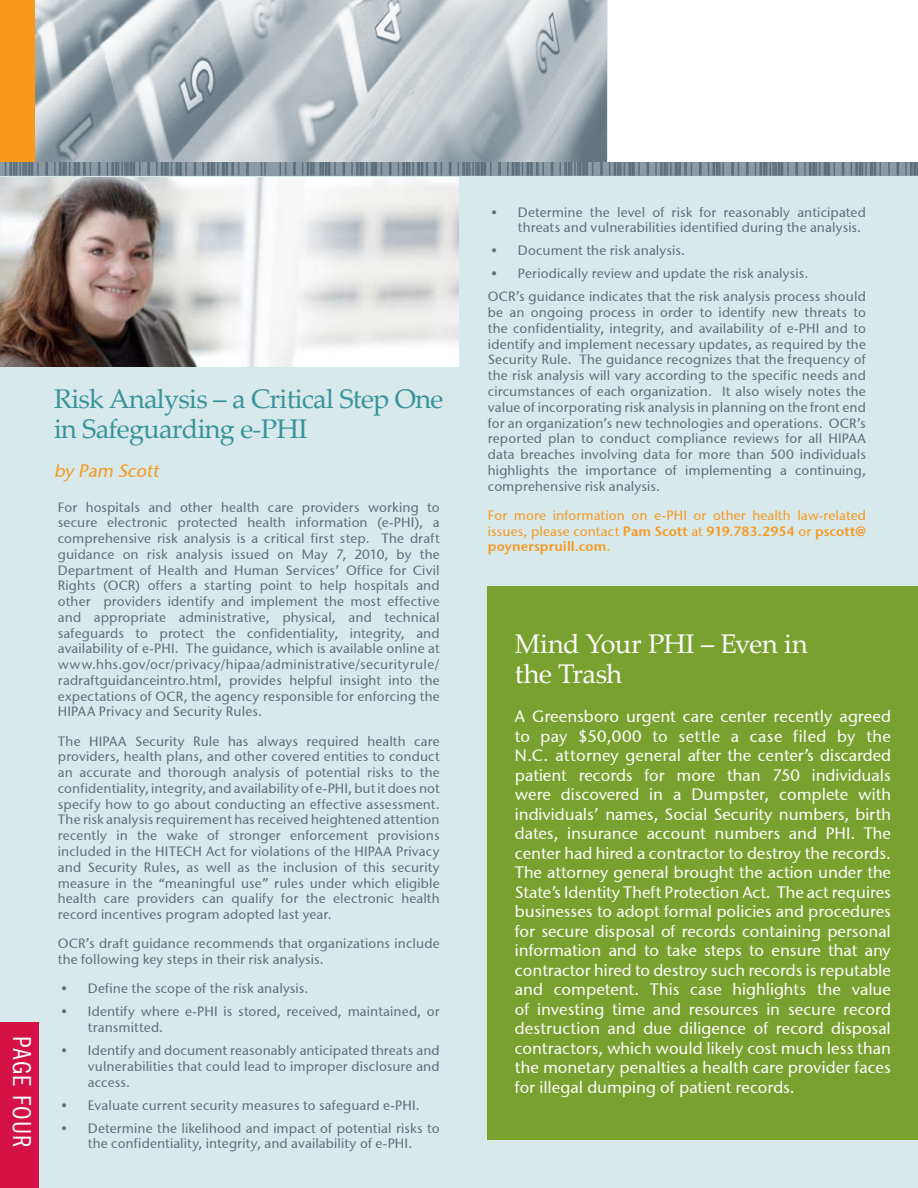
<style>
.page{position:relative;width:918px;height:1188px;background:#fff}
.page>*{position:absolute;margin:0;border:0;box-sizing:border-box;transform-origin:0 0}
.t1{font:27px/30px "Palatino Linotype";letter-spacing:-.025em;color:#38939b}
.t2{font:27px/30px "Palatino Linotype";letter-spacing:-.02em;color:#fff}
.t3{font:condensed 26.7px "Franklin Gothic";letter-spacing:.04em;color:#fff;scale:.9 1}
.t4{font:italic 18px "Stone Sans ITCTT Medium";color:#f8981d}
.t5{font:16.5px/19.5px "Stone Sans ITCTT Medium";color:#fff;text-align:justify}
.t6{font:13.5px/15.8px "Stone Sans ITCTT Medium";letter-spacing:.01em;color:#5c6f7b;text-align:justify}
.t7{font:13.5px/15.8px "Stone Sans Semi ITCTT";letter-spacing:.005em;color:#f8981d}
.t8{font:13.5px "Stone Sans ITCTT Medium";letter-spacing:.01em;color:#f8981d}
.s1{font-family:"Stone Sans ITCTT Medium"}
</style>
<div class="page">
<div style="left:0;top:164px;width:918px;height:1024px;background:#d7e9eb"></div>
<div style="left:0;top:1022px;width:38px;height:166px;background:#d31145"></div>
<div style="left:0;top:0;width:38px;height:168px;background:#f8981d"></div>
<hr style="left:606px;top:0;width:2px;height:176px;background:#ced4d7">
<img style="left:36px;top:0;width:570px;height:162px">
<div style="left:0;top:162px;width:918px;height:14px;background:#8d9aa3"></div>
<svg style="left:600px;top:162px;width:3px;height:14px"></svg>
<svg style="left:551px;top:162px;width:2px;height:14px"></svg>
<svg style="left:559px;top:162px;width:34px;height:14px"></svg>
<svg style="left:498px;top:162px;width:3px;height:14px"></svg>
<svg style="left:507px;top:162px;width:37px;height:14px"></svg>
<svg style="left:449px;top:162px;width:2px;height:14px"></svg>
<svg style="left:434px;top:162px;width:8px;height:14px"></svg>
<svg style="left:458px;top:162px;width:34px;height:14px"></svg>
<svg style="left:699px;top:162px;width:3px;height:14px"></svg>
<svg style="left:708px;top:162px;width:16px;height:14px"></svg>
<svg style="left:647px;top:162px;width:2px;height:14px"></svg>
<svg style="left:655px;top:162px;width:37px;height:14px"></svg>
<svg style="left:609px;top:162px;width:31px;height:14px"></svg>
<svg style="left:795px;top:162px;width:3px;height:14px"></svg>
<svg style="left:746px;top:162px;width:3px;height:14px"></svg>
<svg style="left:731px;top:162px;width:8px;height:14px"></svg>
<svg style="left:755px;top:162px;width:34px;height:14px"></svg>
<svg style="left:842px;top:162px;width:2px;height:14px"></svg>
<svg style="left:851px;top:162px;width:30px;height:14px"></svg>
<svg style="left:804px;top:162px;width:31px;height:14px"></svg>
<svg style="left:147px;top:162px;width:3px;height:14px"></svg>
<svg style="left:98px;top:162px;width:2px;height:14px"></svg>
<svg style="left:107px;top:162px;width:34px;height:14px"></svg>
<svg style="left:45px;top:162px;width:3px;height:14px"></svg>
<svg style="left:54px;top:162px;width:37px;height:14px"></svg>
<svg style="left:5px;top:162px;width:34px;height:14px"></svg>
<svg style="left:246px;top:162px;width:3px;height:14px"></svg>
<svg style="left:261px;top:162px;width:5px;height:14px"></svg>
<svg style="left:194px;top:162px;width:2px;height:14px"></svg>
<svg style="left:202px;top:162px;width:37px;height:14px"></svg>
<svg style="left:156px;top:162px;width:31px;height:14px"></svg>
<svg style="left:343px;top:162px;width:2px;height:14px"></svg>
<svg style="left:293px;top:162px;width:3px;height:14px"></svg>
<svg style="left:279px;top:162px;width:7px;height:14px"></svg>
<svg style="left:302px;top:162px;width:34px;height:14px"></svg>
<svg style="left:389px;top:162px;width:3px;height:14px"></svg>
<svg style="left:398px;top:162px;width:30px;height:14px"></svg>
<svg style="left:351px;top:162px;width:31px;height:14px"></svg>
<svg style="left:888px;top:162px;width:2px;height:14px"></svg>
<svg style="left:897px;top:162px;width:21px;height:14px"></svg>
<img style="left:0;top:177px;width:459px;height:189px">
<div style="left:488px;top:586px;width:430px;height:554px;background:#78a22f"></div>
<h2 class="t3" style="left:37px;top:1036px;width:124px;rotate:90deg">Page Four</h2>
<h1 class="t1" style="left:54px;top:383px;width:391px">Risk Analysis – a Critical Step One in Safeguarding e-PHI</h1>
<h3 class="t4" style="left:54px;top:460px;width:110px">by Pam Scott</h3>
<p class="t6" style="left:58px;top:499px;width:383px">For hospitals and other health care providers working to secure electronic protected health information (e-PHI), a comprehensive risk analysis is a critical first step. The draft guidance on risk analysis issued on May 7, 2010, by the Department of Health and Human Services’ Office for Civil Rights (OCR) offers a starting point to help hospitals and other providers identify and implement the most effective and appropriate administrative, physical, and technical safeguards to protect the confidentiality, integrity, and availability of e-PHI. The guidance, which is available online at www.hhs.gov/ocr/privacy/hipaa/administrative/securityrule/ radraftguidanceintro.html, provides helpful insight into the expectations of OCR, the agency responsible for enforcing the HIPAA Privacy and Security Rules.</p>
<p class="t6" style="left:58px;top:733px;width:383px">The HIPAA Security Rule has always required health care providers, health plans, and other covered entities to conduct an accurate and thorough analysis of potential risks to the confidentiality, integrity, and availability of e-PHI, but it does not specify how to go about conducting an effective assessment.<br>The risk analysis requirement has received heightened attention recently in the wake of stronger enforcement provisions included in the HITECH Act for violations of the HIPAA Privacy and Security Rules, as well as the inclusion of this security measure in the “meaningful use” rules under which eligible health care providers can qualify for the electronic health record incentives program adopted last year.</p>
<p class="t6" style="left:58px;top:936px;width:383px">OCR’s draft guidance recommends that organizations include the following key steps in their risk analysis.</p>
<p class="t6" style="left:61px;top:981px;width:249px">• Define the scope of the risk analysis.</p>
<p class="t6" style="left:88px;top:1004px;width:353px;text-indent:-27px">• Identify where e-PHI is stored, received, maintained, or transmitted.</p>
<p class="t6" style="left:88px;top:1042px;width:353px;text-indent:-27px">• Identify and document reasonably anticipated threats and vulnerabilities that could lead to improper disclosure and access.</p>
<p class="t6" style="left:61px;top:1097px;width:360px">• Evaluate current security measures to safeguard e-PHI.</p>
<p class="t6" style="left:61px;top:1120px;width:380px;text-align:center">• Determine the likelihood and impact of potential risks to the confidentiality, integrity, and availability of e-PHI.</p>
<p class="t6" style="left:518px;top:204px;width:349px;text-indent:-27px">• Determine the level of risk for reasonably anticipated threats and vulnerabilities identified during the analysis.</p>
<p class="t6" style="left:491px;top:243px;width:196px">• Document the risk analysis.</p>
<p class="t6" style="left:488px;top:262px;width:379px;line-height:23.1px">• Periodically review and update the risk analysis.<br>OCR’s guidance indicates that the risk analysis process should</p>
<p class="t6" style="left:488px;top:305px;width:380px">be an ongoing process in order to identify new threats to the confidentiality, integrity, and availability of e-PHI and to identify and implement necessary updates, as required by the Security Rule. The guidance recognizes that the frequency of the risk analysis will vary according to the specific needs and circumstances of each organization. It also wisely notes the value of incorporating risk analysis in planning on the front end for an organization’s new technologies and operations. OCR’s reported plan to conduct compliance reviews for all HIPAA data breaches involving data for more than 500 individuals highlights the importance of implementing a continuing, comprehensive risk analysis.</p>
<p class="t8" style="left:488px;top:507px;width:380px">For more information on e-PHI or other health law-related</p>
<p class="t7" style="left:488px;top:523px;width:379px"><span class="s1">issues, please contact</span> Pam Scott <span class="s1">at</span> 919.783.2954 <span class="s1">or</span> pscott@ poynerspruill.com<span class="s1">.</span></p>
<h1 class="t2" style="left:515px;top:627px;width:294px">Mind Your PHI – Even in the Trash</h1>
<p class="t5" style="left:515px;top:707px;width:378px">A Greensboro urgent care center recently agreed to pay $50,000 to settle a case filed by the N.C. attorney general after the center’s discarded patient records for more than 750 individuals were discovered in a Dumpster, complete with individuals’ names, Social Security numbers, birth dates, insurance account numbers and PHI. The center had hired a contractor to destroy the records.<br>The attorney general brought the action under the State’s Identity Theft Protection Act. The act requires businesses to adopt formal policies and procedures for secure disposal of records containing personal information and to take steps to ensure that any contractor hired to destroy such records is reputable and competent. This case highlights the value of investing time and resources in secure record destruction and due diligence of record disposal contractors, which would likely cost much less than the monetary penalties a health care provider faces for illegal dumping of patient records.</p>
</div>
